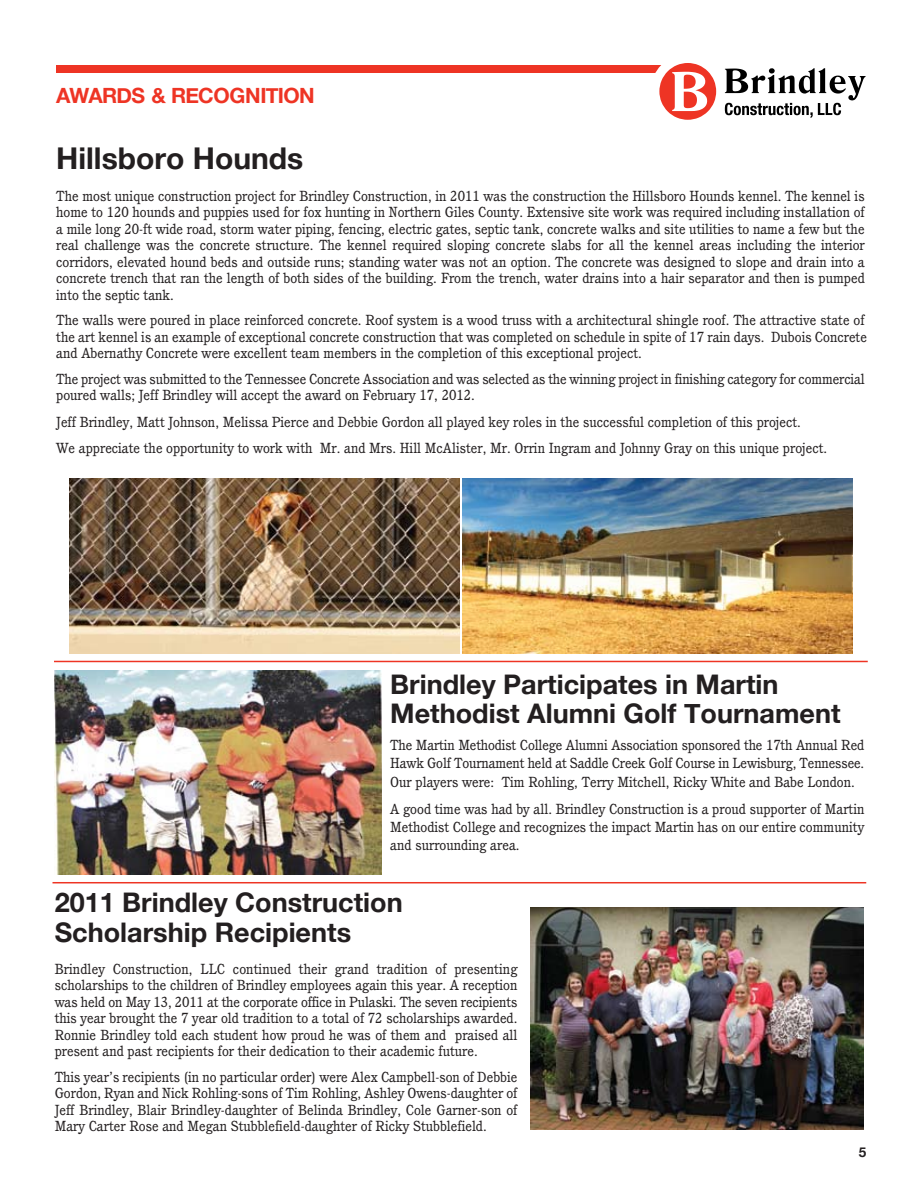
<style>
.page{position:relative;width:918px;height:1188px;background:#fff}
.page>*{position:absolute;margin:0;border:0;box-sizing:border-box;transform-origin:0 0}
.t1{font:700 30px "Helvetica Neue";color:#231f20}
.t2{font:700 27px/28.5px "Helvetica Neue";color:#231f20}
.t3{font:700 21px "Helvetica Neue";letter-spacing:-.035em;color:#ee3424}
.t4{font:14.25px/16.5px "Cushing";color:#231f20}
.t5{font:700 13.5px "Helvetica Neue";color:#231f20}
</style>
<div class="page">
<div style="left:56px;top:65px;width:635px;height:8px;background:#ee3424"></div>
<svg style="left:655px;top:63px;width:211px;height:57px"></svg>
<hr style="left:54px;top:661px;width:814px;height:1px;background:#ee3424">
<img style="left:69px;top:478px;width:391px;height:175px">
<img style="left:463px;top:478px;width:390px;height:175px">
<img style="left:54px;top:670px;width:328px;height:204px">
<hr style="left:52px;top:882px;width:814px;height:1px;background:#ee3424">
<img style="left:530px;top:908px;width:333px;height:221px">
<h3 class="t3" style="left:56px;top:76px;width:260px">AWARDS &amp; RECOGNITION</h3>
<h1 class="t1" style="left:56px;top:132px;width:249px">Hillsboro Hounds</h1>
<p class="t4" style="left:56px;top:188px;width:810px;text-align:justify">The most unique construction project for Brindley Construction, in 2011 was the construction the Hillsboro Hounds kennel. The kennel is home to 120 hounds and puppies used for fox hunting in Northern Giles County. Extensive site work was required including installation of a mile long 20-ft wide road, storm water piping, fencing, electric gates, septic tank, concrete walks and site utilities to name a few but the real challenge was the concrete structure. The kennel required sloping concrete slabs for all the kennel areas including the interior corridors, elevated hound beds and outside runs; standing water was not an option. The concrete was designed to slope and drain into a concrete trench that ran the length of both sides of the building. From the trench, water drains into a hair separator and then is pumped into the septic tank.</p>
<p class="t4" style="left:56px;top:312px;width:812px">The walls were poured in place reinforced concrete. Roof system is a wood truss with a architectural shingle roof. The attractive state of the art kennel is an example of exceptional concrete construction that was completed on schedule in spite of 17 rain days. Dubois Concrete and Abernathy Concrete were excellent team members in the completion of this exceptional project.</p>
<p class="t4" style="left:56px;top:371px;width:810px">The project was submitted to the Tennessee Concrete Association and was selected as the winning project in finishing category for commercial poured walls; Jeff Brindley will accept the award on February 17, 2012.</p>
<p class="t4" style="left:56px;top:408px;width:773px;line-height:26.1px">Jeff Brindley, Matt Johnson, Melissa Pierce and Debbie Gordon all played key roles in the successful completion of this project.<br>We appreciate the opportunity to work with Mr. and Mrs. Hill McAlister, Mr. Orrin Ingram and Johnny Gray on this unique project.</p>
<h2 class="t2" style="left:390px;top:669px;width:452px">Brindley Participates in Martin<br>Methodist Alumni Golf Tournament</h2>
<p class="t4" style="left:390px;top:736px;width:476px;line-height:18px">The Martin Methodist College Alumni Association sponsored the 17th Annual Red<br>Hawk Golf Tournament held at Saddle Creek Golf Course in Lewisburg, Tennessee.</p>
<p class="t4" style="left:390px;top:769px;width:476px;line-height:27px">Our players were: Tim Rohling, Terry Mitchell, Ricky White and Babe London.<br>A good time was had by all. Brindley Construction is a proud supporter of Martin</p>
<p class="t4" style="left:390px;top:818px;width:476px;line-height:18px">Methodist College and recognizes the impact Martin has on our entire community and surrounding area.</p>
<h2 class="t2" style="left:55px;top:886px;width:350px;line-height:30px">2011 Brindley Construction<br>Scholarship Recipients</h2>
<p class="t4" style="left:55px;top:960px;width:464px;text-align:justify">Brindley Construction, LLC continued their grand tradition of presenting scholarships to the children of Brindley employees again this year. A reception was held on May 13, 2011 at the corporate office in Pulaski. The seven recipients this year brought the 7 year old tradition to a total of 72 scholarships awarded.<br>Ronnie Brindley told each student how proud he was of them and praised all present and past recipients for their dedication to their academic future.</p>
<p class="t4" style="left:55px;top:1068px;width:464px;text-align:justify">This year’s recipients (in no particular order) were Alex Campbell-son of Debbie Gordon, Ryan and Nick Rohling-sons of Tim Rohling, Ashley Owens-daughter of Jeff Brindley, Blair Brindley-daughter of Belinda Brindley, Cole Garner-son of Mary Carter Rose and Megan Stubblefield-daughter of Ricky Stubblefield.</p>
<p class="t5" style="left:859px;top:1140px;width:9px">5</p>
</div>
